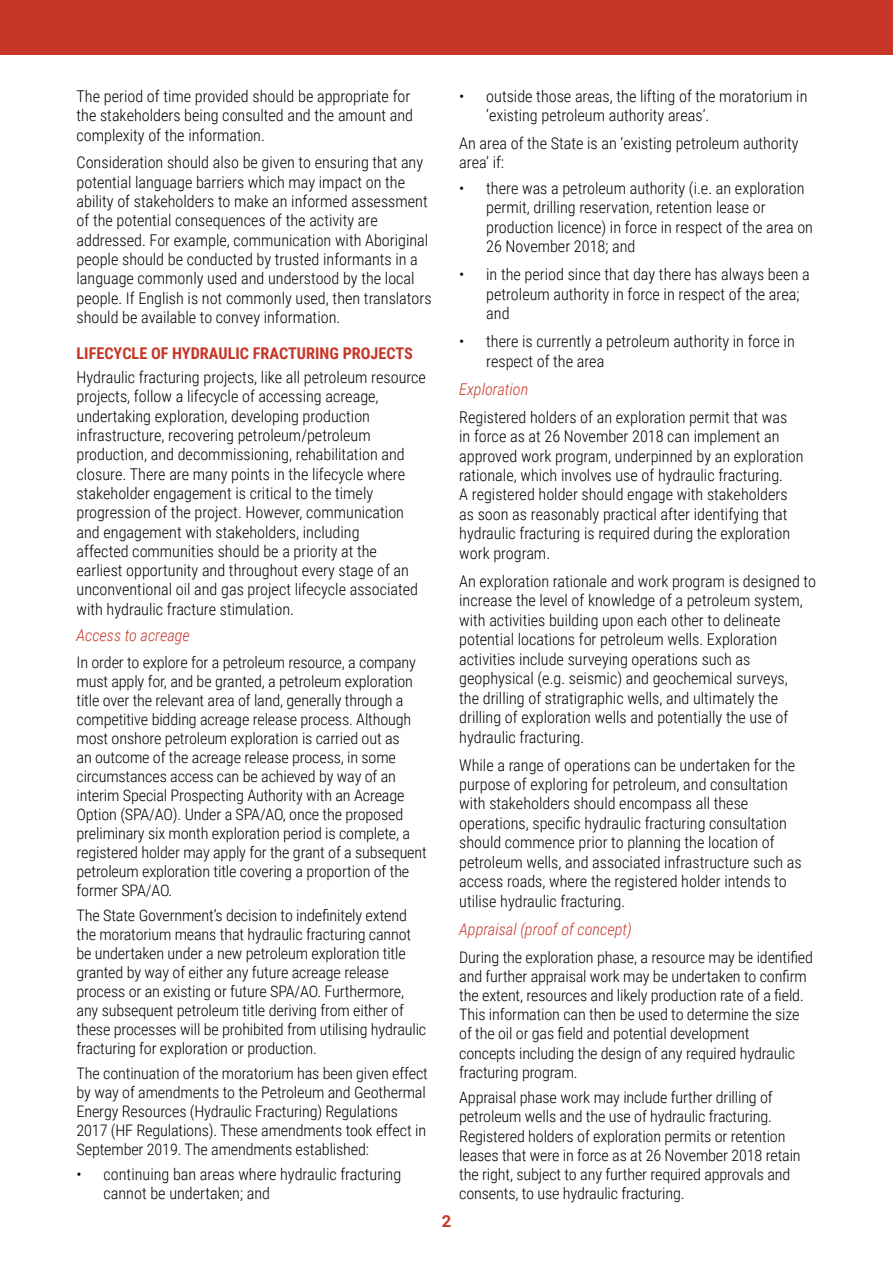
<style>
.page{position:relative;width:893px;height:1263px;background:#fff}
.page>*{position:absolute;margin:0;border:0;box-sizing:border-box;transform-origin:0 0}
.t1{font:700 16.5px "Roboto";color:#c63728}
.Main_Copy{font:300 16.2px/19.5px "Roboto Condensed";color:#000}
.Bullet_pionts{font:300 16.2px/19.4px "Roboto Condensed";color:#000}
.Heading2{font:italic 300 16.2px "Roboto Condensed";color:#c63728}
.Heading1{font:700 16.2px "Roboto Condensed";color:#c63728}
.Main_Copy-2{font:300 15.9px/19px "Roboto Condensed";letter-spacing:-.01em;color:#000}
</style>
<div class="page">
<div style="left:0;top:0;width:893px;height:54px;background:#c63728"></div>
<p class="Main_Copy" style="left:77px;top:86px;width:338px">The period of time provided should be appropriate for the stakeholders being consulted and the amount and complexity of the information.</p>
<p class="Main_Copy" style="left:77px;top:152px;width:356px">Consideration should also be given to ensuring that any potential language barriers which may impact on the ability of stakeholders to make an informed assessment of the potential consequences of the activity are addressed. For example, communication with Aboriginal people should be conducted by trusted informants in a language commonly used and understood by the local people. If English is not commonly used, then translators should be available to convey information.</p>
<p class="Heading1" style="left:77px;top:342px;width:338px">LIFECYCLE OF HYDRAULIC FRACTURING PROJECTS</p>
<p class="Bullet_pionts" style="left:77px;top:367px;width:351px">Hydraulic fracturing projects, like all petroleum resource projects, follow a lifecycle of accessing acreage, undertaking exploration, developing production infrastructure, recovering petroleum/petroleum production, and decommissioning, rehabilitation and closure. There are many points in the lifecycle where stakeholder engagement is critical to the timely progression of the project. However, communication and engagement with stakeholders, including<br>affected communities should be a priority at the earliest opportunity and throughout every stage of an unconventional oil and gas project lifecycle associated with hydraulic fracture stimulation.</p>
<p class="Heading2" style="left:77px;top:624px;width:115px">Access to acreage</p>
<p class="Main_Copy-2" style="left:77px;top:652px;width:352px">In order to explore for a petroleum resource, a company must apply for, and be granted, a petroleum exploration title over the relevant area of land, generally through a competitive bidding acreage release process. Although most onshore petroleum exploration is carried out as<br>an outcome of the acreage release process, in some circumstances access can be achieved by way of an interim Special Prospecting Authority with an Acreage Option (SPA/AO). Under a SPA/AO, once the proposed preliminary six month exploration period is complete, a registered holder may apply for the grant of a subsequent petroleum exploration title covering a proportion of the former SPA/AO.</p>
<p class="Main_Copy-2" style="left:77px;top:905px;width:351px">The State Government’s decision to indefinitely extend the moratorium means that hydraulic fracturing cannot be undertaken under a new petroleum exploration title granted by way of either any future acreage release process or an existing or future SPA/AO. Furthermore, any subsequent petroleum title deriving from either of these processes will be prohibited from utilising hydraulic fracturing for exploration or production.</p>
<p class="Main_Copy-2" style="left:77px;top:1063px;width:353px">The continuation of the moratorium has been given effect by way of amendments to the Petroleum and Geothermal Energy Resources (Hydraulic Fracturing) Regulations 2017 (HF Regulations). These amendments took effect in September 2019. The amendments established:</p>
<p class="Bullet_pionts" style="left:104px;top:1164px;width:299px;text-indent:-27px">• continuing ban areas where hydraulic fracturing cannot be undertaken; and</p>
<p class="t1" style="left:442px;top:1210px;width:11px">2</p>
<p class="Bullet_pionts" style="left:486px;top:86px;width:323px;text-indent:-27px">• outside those areas, the lifting of the moratorium in ‘existing petroleum authority areas’.</p>
<p class="Main_Copy" style="left:459px;top:133px;width:341px">An area of the State is an ‘existing petroleum authority area’ if:</p>
<p class="Bullet_pionts" style="left:486px;top:178px;width:328px;text-indent:-27px">• there was a petroleum authority (i.e. an exploration permit, drilling reservation, retention lease or production licence) in force in respect of the area on 26 November 2018; and</p>
<p class="Bullet_pionts" style="left:486px;top:264px;width:325px;text-indent:-27px">• in the period since that day there has always been a petroleum authority in force in respect of the area; and</p>
<p class="Bullet_pionts" style="left:486px;top:331px;width:310px;text-indent:-27px">• there is currently a petroleum authority in force in respect of the area</p>
<p class="Heading2" style="left:459px;top:377px;width:71px">Exploration</p>
<p class="Main_Copy" style="left:459px;top:406px;width:346px">Registered holders of an exploration permit that was<br>in force as at 26 November 2018 can implement an approved work program, underpinned by an exploration rationale, which involves use of hydraulic fracturing.<br>A registered holder should engage with stakeholders as soon as reasonably practical after identifying that hydraulic fracturing is required during the exploration work program.</p>
<p class="Main_Copy" style="left:459px;top:571px;width:358px">An exploration rationale and work program is designed to increase the level of knowledge of a petroleum system, with activities building upon each other to delineate potential locations for petroleum wells. Exploration activities include surveying operations such as geophysical (e.g. seismic) and geochemical surveys,<br>the drilling of stratigraphic wells, and ultimately the drilling of exploration wells and potentially the use of hydraulic fracturing.</p>
<p class="Main_Copy" style="left:459px;top:754px;width:344px">While a range of operations can be undertaken for the purpose of exploring for petroleum, and consultation with stakeholders should encompass all these operations, specific hydraulic fracturing consultation should commence prior to planning the location of petroleum wells, and associated infrastructure such as access roads, where the registered holder intends to utilise hydraulic fracturing.</p>
<p class="Heading2" style="left:459px;top:918px;width:174px">Appraisal (proof of concept)</p>
<p class="Main_Copy-2" style="left:459px;top:947px;width:355px">During the exploration phase, a resource may be identified and further appraisal work may be undertaken to confirm the extent, resources and likely production rate of a field.<br>This information can then be used to determine the size of the oil or gas field and potential development<br>concepts including the design of any required hydraulic fracturing program.</p>
<p class="Main_Copy-2" style="left:459px;top:1087px;width:343px">Appraisal phase work may include further drilling of petroleum wells and the use of hydraulic fracturing.<br>Registered holders of exploration permits or retention leases that were in force as at 26 November 2018 retain the right, subject to any further required approvals and consents, to use hydraulic fracturing.</p>
</div>
